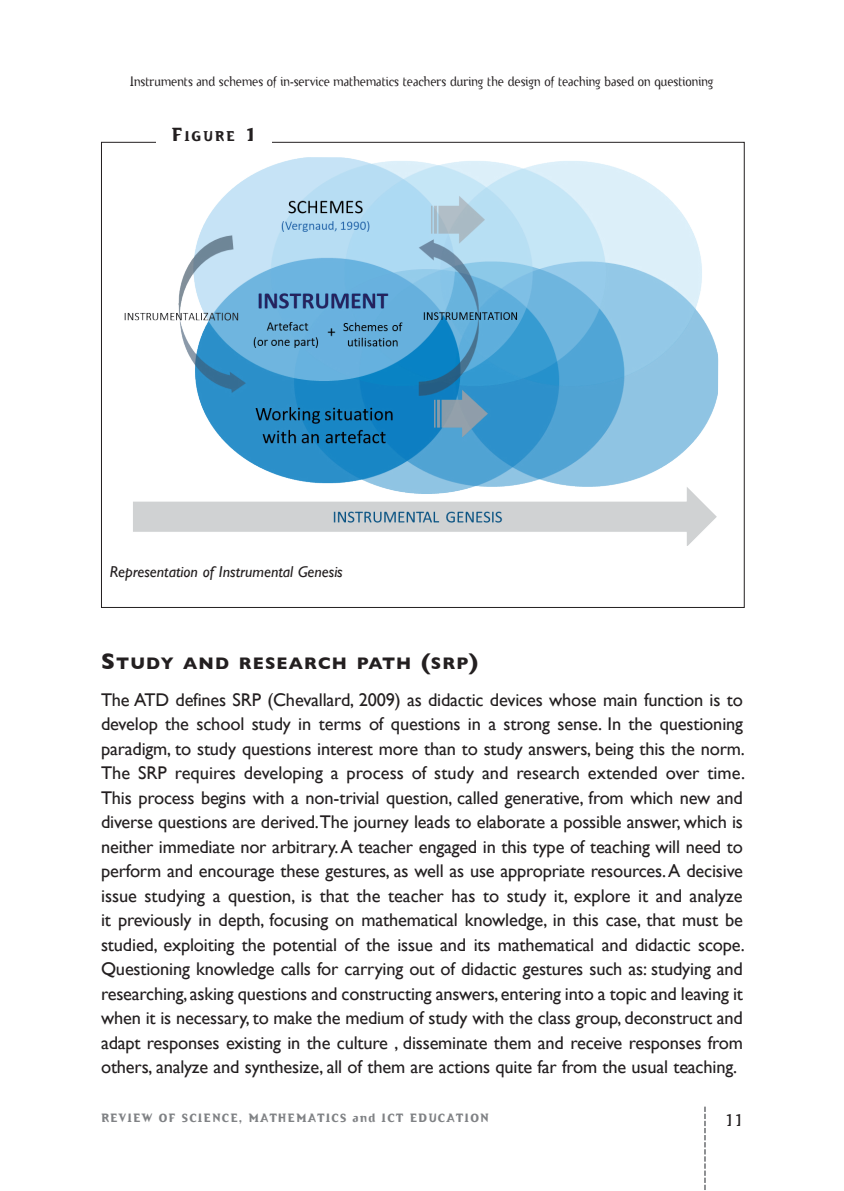
<style>
.page{position:relative;width:844px;height:1191px;background:#fff}
.page>*{position:absolute;margin:0;border:0;box-sizing:border-box;transform-origin:0 0}
.t1{font:18.38px/24.5px "Gill Sans";letter-spacing:-.01em;color:#231f20}
.t2{font:300 17.5px "CF Derrida";color:#231f20}
.t3{font:700 17.15px "Gill Sans";letter-spacing:.065em;color:#231f20}
.t4{font:italic 15.75px "Gill Sans";color:#231f20}
.t5{font:700 14.35px "CF Derrida";letter-spacing:.135em;color:#231f20}
.t6{font:300 14px "CF Derrida";color:#231f20;scale:.9 1}
.t7{font:700 12.25px "CF Derrida";letter-spacing:.1em;color:#808285}
.s1{font-size:19.25px}
.s2{font-size:22.75px}
</style>
<div class="page">
<svg style="left:704px;top:1106px;width:1px;height:84px"></svg>
<img style="left:124px;top:157px;width:594px;height:389px">
<p class="t6" style="left:130px;top:74px;width:649px">Instruments and schemes of in-service mathematics teachers during the design of teaching based on questioning</p>
<p class="t5" style="left:171px;top:129px;width:86px"><span class="s1">F</span>IGURE <span class="s1">1</span></p>
<p class="t4" style="left:110px;top:563px;width:234px">Representation of Instrumental Genesis</p>
<p class="t3" style="left:101px;top:650px;width:378px"><span class="s2">S</span>TUDY AND RESEARCH PATH <span class="s2">(</span>SRP<span class="s2">)</span></p>
<p class="t1" style="left:101px;top:687px;width:645px">The ATD defines SRP (Chevallard, 2009) as didactic devices whose main function is to develop the school study in terms of questions in a strong sense. In the questioning paradigm, to study questions interest more than to study answers, being this the norm.<br>The SRP requires developing a process of study and research extended over time.<br>This process begins with a non-trivial question, called generative, from which new and diverse questions are derived.The journey leads to elaborate a possible answer, which is neither immediate nor arbitrary. A teacher engaged in this type of teaching will need to perform and encourage these gestures, as well as use appropriate resources. A decisive issue studying a question, is that the teacher has to study it, explore it and analyze it previously in depth, focusing on mathematical knowledge, in this case, that must be studied, exploiting the potential of the issue and its mathematical and didactic scope.<br>Questioning knowledge calls for carrying out of didactic gestures such as: studying and researching, asking questions and constructing answers, entering into a topic and leaving it when it is necessary, to make the medium of study with the class group, deconstruct and adapt responses existing in the culture , disseminate them and receive responses from others, analyze and synthesize, all of them are actions quite far from the usual teaching.</p>
<p class="t7" style="left:101px;top:1111px;width:389px">REVIEW OF SCIENCE, MATHEMATICS and ICT EDUCATION</p>
<p class="t2" style="left:724px;top:1110px;width:20px">11</p>
</div>
